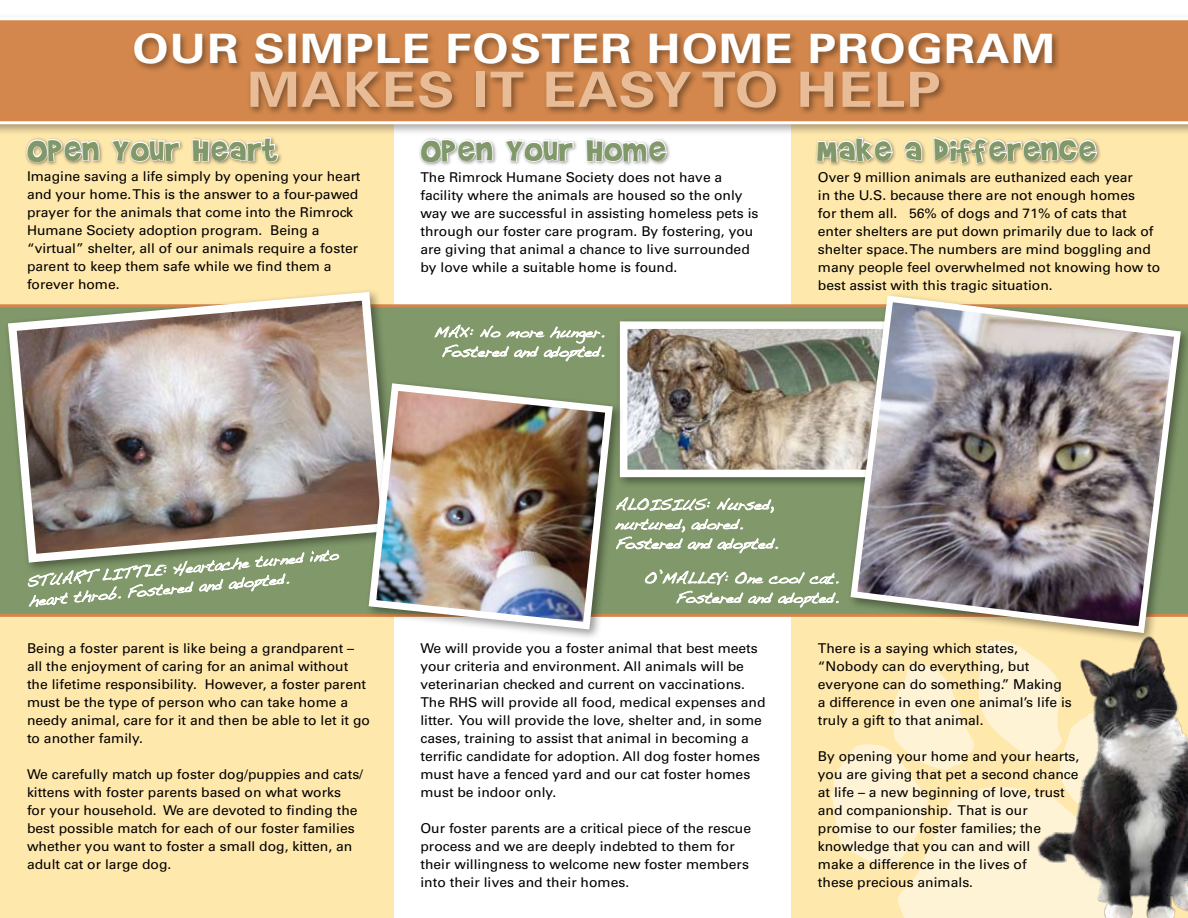
<style>
.page{position:relative;width:1188px;height:918px;background:#fff}
.page>*{position:absolute;margin:0;border:0;box-sizing:border-box;transform-origin:0 0}
.t1{font:700 48.6px "Univers";letter-spacing:.025em;color:#e8bc97;scale:1.15 1}
.t2{font:700 40.5px "Univers";letter-spacing:.025em;color:#fff;scale:1.15 1}
.t3{font:36px "Brady Bunch Remastered";letter-spacing:.025em;color:#80986a;scale:1.1 1}
.t4{font:15px "Handwriting Dakota";color:#fff}
.t5{font:13.5px/18px "Univers";color:#000}
</style>
<div class="page">
<div style="left:791px;top:93px;width:397px;height:825px;background:#ffe8ac"></div>
<svg style="left:831px;top:644px;width:205px;height:274px"></svg>
<div style="left:0;top:99px;width:393px;height:819px;background:#ffe8ac"></div>
<svg style="left:0;top:304px;width:846px;height:313px;background:#899667"></svg>
<div style="left:0;top:13px;width:1188px;height:123px;background:#000;opacity:.35"></div>
<svg style="left:0;top:17px;width:1188px;height:107px;background:#d99765"></svg>
<div style="left:132px;top:31px;width:929px;height:85px;background:#000;opacity:.4"></div>
<img style="left:4px;top:287px;width:391px;height:280px">
<svg style="left:28px;top:545px;width:311px;height:67px;background:#93a581"></svg>
<div style="left:615px;top:317px;width:288px;height:172px;background:#000;opacity:.4"></div>
<img style="left:629px;top:330px;width:217px;height:138px">
<div style="left:620px;top:321px;width:271px;height:156px;border:8px solid #fff"></div>
<svg style="left:434px;top:315px;width:171px;height:47px;background:#95a982"></svg>
<div style="left:364px;top:379px;width:259px;height:261px;background:#000;opacity:.4"></div>
<img style="left:365px;top:380px;width:252px;height:253px">
<svg style="left:616px;top:496px;width:94px;height:15px"></svg>
<svg style="left:717px;top:498px;width:57px;height:15px"></svg>
<svg style="left:615px;top:519px;width:163px;height:35px;background:#9aad89"></svg>
<div style="left:846px;top:291px;width:342px;height:353px;background:#000;opacity:.4"></div>
<img style="left:847px;top:292px;width:337px;height:344px">
<svg style="left:645px;top:561px;width:84px;height:24px;background:#96aa84"></svg>
<svg style="left:735px;top:572px;width:104px;height:13px"></svg>
<svg style="left:676px;top:591px;width:163px;height:17px;background:#9fb18f"></svg>
<img style="left:1036px;top:617px;width:152px;height:301px">
<div style="left:25px;top:135px;width:258px;height:32px;background:#000;opacity:.4"></div>
<svg style="left:26px;top:138px;width:74px;height:29px"></svg>
<svg style="left:110px;top:138px;width:71px;height:25px"></svg>
<svg style="left:191px;top:122px;width:88px;height:45px"></svg>
<div style="left:419px;top:136px;width:253px;height:31px;background:#000;opacity:.4"></div>
<svg style="left:420px;top:138px;width:74px;height:29px"></svg>
<svg style="left:504px;top:138px;width:71px;height:25px"></svg>
<svg style="left:585px;top:138px;width:83px;height:29px"></svg>
<div style="left:815px;top:135px;width:287px;height:33px;background:#000;opacity:.4"></div>
<svg style="left:816px;top:122px;width:78px;height:46px"></svg>
<svg style="left:902px;top:122px;width:21px;height:40px"></svg>
<svg style="left:933px;top:136px;width:166px;height:32px"></svg>
<h2 class="t2" style="left:133px;top:25px;width:804px">OUR SIMPLE FOSTER HOME PROGRAM</h2>
<h1 class="t1" style="left:247px;top:61px;width:605px">MAKES IT EASY TO HELP</h1>
<h3 class="t3" style="left:27px;top:131px;width:230px">Open Your Heart</h3>
<h3 class="t3" style="left:421px;top:131px;width:224px">Open Your Home</h3>
<h3 class="t3" style="left:818px;top:131px;width:254px">Make a difference</h3>
<p class="t5" style="left:27px;top:167px;width:335px">Imagine saving a life simply by opening your heart and your home. This is the answer to a four-pawed prayer for the animals that come into the Rimrock Humane Society adoption program. Being a “virtual” shelter, all of our animals require a foster parent to keep them safe while we find them a forever home.</p>
<p class="t5" style="left:420px;top:169px;width:340px">The Rimrock Humane Society does not have a facility where the animals are housed so the only way we are successful in assisting homeless pets is through our foster care program. By fostering, you are giving that animal a chance to live surrounded by love while a suitable home is found.</p>
<p class="t4" style="left:442px;top:343px;width:164px">Fostered and adopted.</p>
<p class="t5" style="left:818px;top:168px;width:344px">Over 9 million animals are euthanized each year<br>in the U.S. because there are not enough homes<br>for them all. 56% of dogs and 71% of cats that enter shelters are put down primarily due to lack of shelter space. The numbers are mind boggling and many people feel overwhelmed not knowing how to best assist with this tragic situation.</p>
<p class="t4" style="left:28px;top:592px;width:262px;rotate:-5deg">heart throb. Fostered and adopted.</p>
<p class="t5" style="left:27px;top:639px;width:345px">Being a foster parent is like being a grandparent – all the enjoyment of caring for an animal without the lifetime responsibility. However, a foster parent must be the type of person who can take home a needy animal, care for it and then be able to let it go to another family.</p>
<p class="t5" style="left:27px;top:765px;width:338px">We carefully match up foster dog/puppies and cats/ kittens with foster parents based on what works<br>for your household. We are devoted to finding the best possible match for each of our foster families whether you want to foster a small dog, kitten, an adult cat or large dog.</p>
<p class="t4" style="left:615px;top:496px;width:160px">ALOISIUS: Nursed,</p>
<p class="t4" style="left:615px;top:535px;width:164px">Fostered and adopted.</p>
<p class="t4" style="left:676px;top:589px;width:164px">Fostered and adopted.</p>
<p class="t5" style="left:420px;top:639px;width:347px">We will provide you a foster animal that best meets your criteria and environment. All animals will be veterinarian checked and current on vaccinations.<br>The RHS will provide all food, medical expenses and litter. You will provide the love, shelter and, in some cases, training to assist that animal in becoming a terrific candidate for adoption. All dog foster homes must have a fenced yard and our cat foster homes must be indoor only.</p>
<p class="t5" style="left:420px;top:819px;width:332px">Our foster parents are a critical piece of the rescue process and we are deeply indebted to them for their willingness to welcome new foster members into their lives and their homes.</p>
<p class="t5" style="left:818px;top:639px;width:256px">There is a saying which states, “Nobody can do everything, but everyone can do something.” Making a difference in even one animal’s life is truly a gift to that animal.</p>
<p class="t5" style="left:818px;top:747px;width:263px">By opening your home and your hearts, you are giving that pet a second chance at life – a new beginning of love, trust and companionship. That is our promise to our foster families; the knowledge that you can and will<br>make a difference in the lives of<br>these precious animals.</p>
</div>
